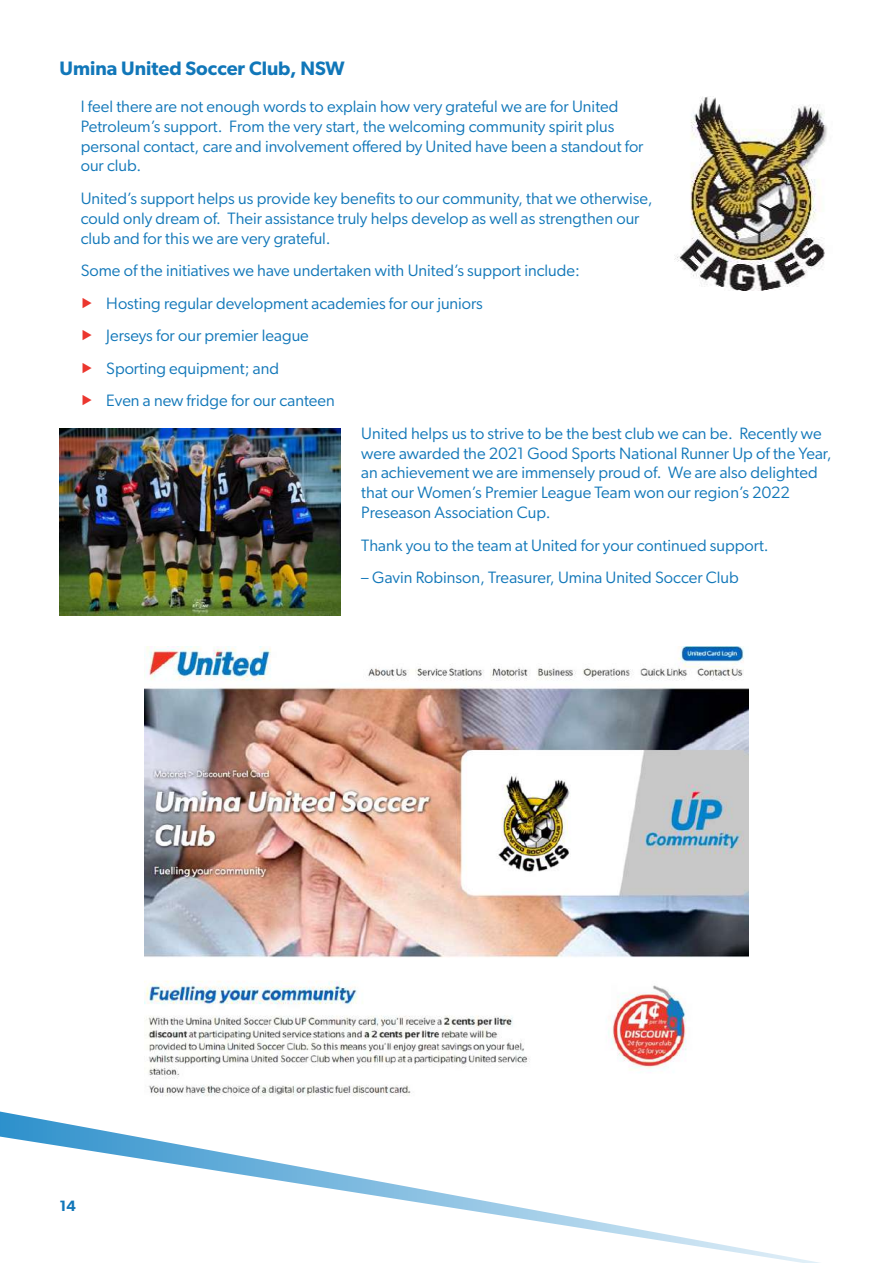
<style>
.page{position:relative;width:893px;height:1263px;background:#fff}
.page>*{position:absolute;margin:0;border:0;box-sizing:border-box;transform-origin:0 0}
.t1{font:600 19.5px "Gibson";color:#1177b9}
.t2{font:16.5px/19.8px "Gibson";color:#1177b9}
.t3{font:600 15px "Gibson";color:#1177b9}
</style>
<div class="page">
<svg style="left:0;top:1111px;width:820px;height:152px"></svg>
<img style="left:674px;top:96px;width:153px;height:194px">
<img style="left:60px;top:428px;width:280px;height:187px">
<img style="left:144px;top:646px;width:604px;height:450px">
<p class="t1" style="left:60px;top:57px;width:286px">Umina United Soccer Club, NSW</p>
<p class="t2" style="left:81px;top:96px;width:564px">I feel there are not enough words to explain how very grateful we are for United Petroleum’s support. From the very start, the welcoming community spirit plus personal contact, care and involvement offered by United have been a standout for our club.</p>
<p class="t2" style="left:81px;top:188px;width:573px">United’s support helps us provide key benefits to our community, that we otherwise, could only dream of. Their assistance truly helps develop as well as strengthen our club and for this we are very grateful.</p>
<p class="t2" style="left:81px;top:260px;width:501px">Some of the initiatives we have undertaken with United’s support include:</p>
<p class="t2" style="left:106px;top:293px;width:378px">Hosting regular development academies for our juniors</p>
<p class="t2" style="left:106px;top:325px;width:204px">Jerseys for our premier league</p>
<p class="t2" style="left:106px;top:358px;width:174px">Sporting equipment; and</p>
<p class="t2" style="left:106px;top:390px;width:230px">Even a new fridge for our canteen</p>
<p class="t2" style="left:361px;top:423px;width:462px">United helps us to strive to be the best club we can be. Recently we</p>
<p class="t2" style="left:361px;top:443px;width:472px">were awarded the 2021 Good Sports National Runner Up of the Year, an achievement we are immensely proud of. We are also delighted that our Women’s Premier League Team won our region’s 2022<br>Preseason Association Cup.</p>
<p class="t2" style="left:361px;top:535px;width:409px">Thank you to the team at United for your continued support.</p>
<p class="t2" style="left:361px;top:567px;width:379px">– Gavin Robinson, Treasurer, Umina United Soccer Club</p>
<p class="t3" style="left:60px;top:1196px;width:18px">14</p>
</div>
